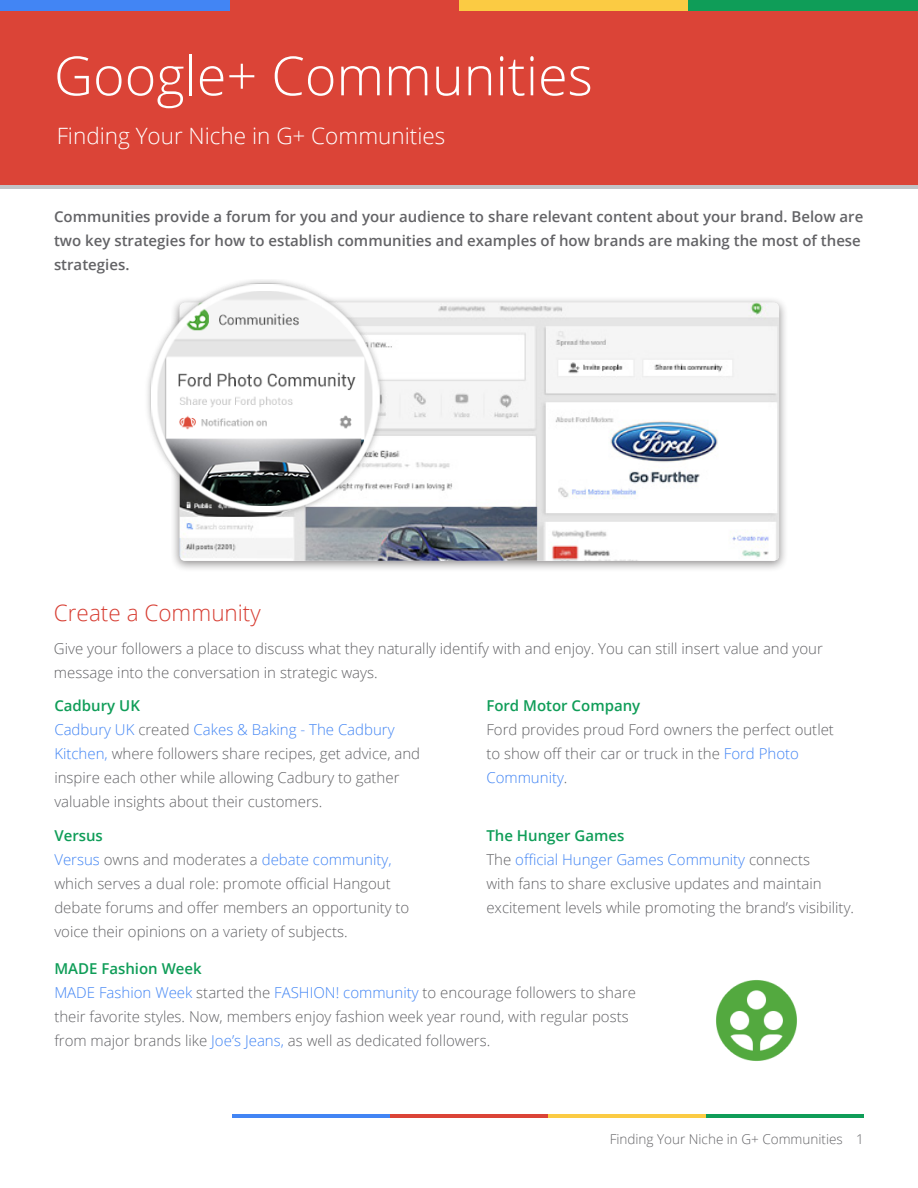
<style>
.page{position:relative;width:918px;height:1188px;background:#fff}
.page>*{position:absolute;margin:0;border:0;box-sizing:border-box;transform-origin:0 0}
.t1{font:300 54px "Open Sans";color:#fff}
.subheader{font:300 22.5px "Open Sans";color:#fff}
.section{font:300 22.5px "Open Sans";color:#d73d32}
.body{font:300 15px/24px "Open Sans";color:#636366}
.body-2{font:600 15px/24px "Open Sans";color:#636366}
.subsection{font:600 15px "Open Sans";color:#0f9d58}
.t2{font:300 13.5px "Open Sans";color:#636366}
.s1{color:#4285f4}
</style>
<div class="page">
<hr style="left:232px;top:1115px;width:159px;height:3px;background:#4285f4">
<hr style="left:391px;top:1115px;width:157px;height:3px;background:#db4437">
<hr style="left:548px;top:1115px;width:158px;height:3px;background:#fbcb43">
<hr style="left:706px;top:1115px;width:158px;height:3px;background:#0f9d58">
<div style="left:0;top:0;width:918px;height:186px;background:#db4437"></div>
<div style="left:0;top:0;width:230px;height:11px;background:#4285f4"></div>
<div style="left:459px;top:0;width:230px;height:11px;background:#fbcb43"></div>
<div style="left:689px;top:0;width:229px;height:11px;background:#0f9d58"></div>
<hr style="left:0;top:186px;width:918px;height:3px;background:#c2c3c6">
<div style="left:171px;top:296px;width:617px;height:277px;background:#231f20;opacity:.5"></div>
<img style="left:180px;top:303px;width:599px;height:258px">
<img style="left:716px;top:980px;width:81px;height:81px">
<img style="left:147px;top:280px;width:244px;height:236px">
<p class="t1" style="left:54px;top:39px;width:540px">Google+ Communities</p>
<p class="subheader" style="left:57px;top:120px;width:390px">Finding Your Niche in G+ Communities</p>
<p class="body-2" style="left:54px;top:204px;width:811px">Communities provide a forum for you and your audience to share relevant content about your brand. Below are two key strategies for how to establish communities and examples of how brands are making the most of these strategies.</p>
<p class="section" style="left:54px;top:598px;width:208px">Create a Community</p>
<p class="body" style="left:54px;top:636px;width:771px">Give your followers a place to discuss what they naturally identify with and enjoy. You can still insert value and your message into the conversation in strategic ways.</p>
<p class="subsection" style="left:54px;top:696px;width:87px">Cadbury UK</p>
<p class="body" style="left:54px;top:718px;width:367px"><span class="s1">Cadbury UK</span> created <span class="s1">Cakes &amp; Baking - The Cadbury Kitchen,</span> where followers share recipes, get advice, and inspire each other while allowing Cadbury to gather valuable insights about their customers.</p>
<p class="subsection" style="left:54px;top:825px;width:50px">Versus</p>
<p class="body" style="left:54px;top:847px;width:357px"><span class="s1">Versus</span> owns and moderates a <span class="s1">debate community, </span>which serves a dual role: promote official Hangout debate forums and offer members an opportunity to voice their opinions on a variety of subjects.</p>
<p class="subsection" style="left:486px;top:696px;width:155px">Ford Motor Company</p>
<p class="body" style="left:486px;top:718px;width:349px">Ford provides proud Ford owners the perfect outlet to show off their car or truck in the <span class="s1">Ford Photo<br>Community</span>.</p>
<p class="subsection" style="left:486px;top:825px;width:140px">The Hunger Games</p>
<p class="body" style="left:486px;top:847px;width:369px">The <span class="s1">official Hunger Games Community</span> connects<br>with fans to share exclusive updates and maintain excitement levels while promoting the brand’s visibility.</p>
<p class="subsection" style="left:54px;top:958px;width:149px">MADE Fashion Week</p>
<p class="body" style="left:54px;top:980px;width:583px"><span class="s1">MADE Fashion Week</span> started the <span class="s1">FASHION! community</span> to encourage followers to share their favorite styles. Now, members enjoy fashion week year round, with regular posts from major brands like <span class="s1">Joe’s Jeans,</span> as well as dedicated followers.</p>
<p class="t2" style="left:610px;top:1130px;width:256px">Finding Your Niche in G+ Communities 1</p>
</div>
